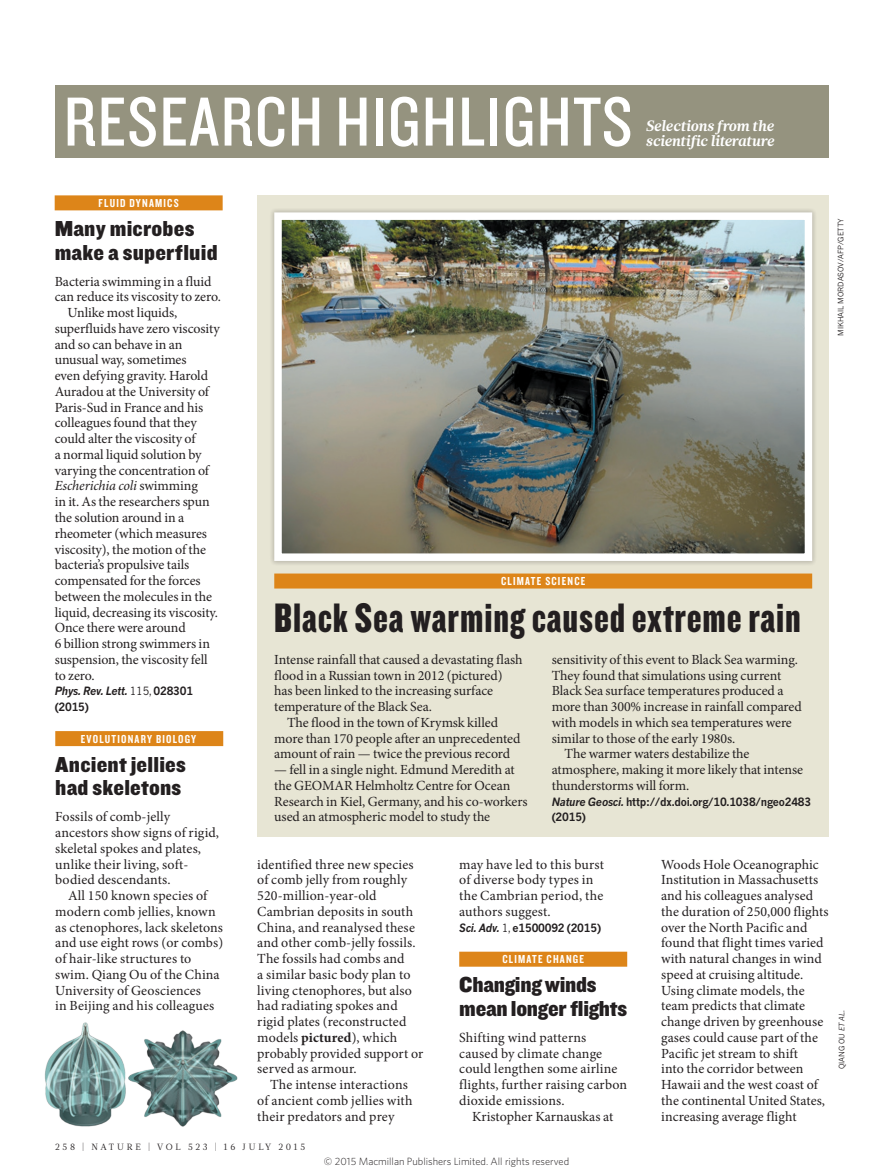
<style>
.page{position:relative;width:893px;height:1174px;background:#fff}
.page>*{position:absolute;margin:0;border:0;box-sizing:border-box;transform-origin:0 0}
.t1{font:72px "Knockout 29 Junior Ltweight";letter-spacing:.02em;color:#fff}
.BRIEFS_BOX_HEAD{font:42.75px "Knockout 69 Full Liteweight";letter-spacing:.02em;color:#231f20}
.RES_HIGH_HEAD_15{font:22.5px/23.7px "Knockout 71 Full Middlewt";letter-spacing:.01em;color:#231f20}
.RES_HIGH_HEAD_15-2{font:22.5px/23.7px "Knockout 71 Full Middlewt";letter-spacing:-.01em;color:#231f20}
.t2{font:italic 700 15px/15px "Glosa Math";letter-spacing:-.005em;color:#fff}
.BODY_TEXT_R_L_INDENT{font:13.95px/15.8px "Minion Pro";color:#231f20}
.BODY_TEXT_R_L_1ST_PA{font:13.95px/15.8px "Minion Pro";letter-spacing:.005em;color:#231f20}
.BRIEFS_SUBJECT_STRAP{font:12px "Knockout 49 Liteweight";letter-spacing:.1em;color:#fff}
.BRIEFS_PAPER{font:700 11.25px/15.8px "News Gothic MTOT";letter-spacing:-.02em;color:#231f20;scale:.95 1}
.BRIEFS_PAPER-2{font:italic 700 11.25px/15.8px "News Gothic MTOT";letter-spacing:-.02em;color:#231f20;scale:.95 1}
.t3{font:300 10.5px "Whitney";color:#231f20}
.t4{font:9px "Glosa Math";letter-spacing:.3em;color:#231f20}
.PIC_CREDIT{font:7.5px "News Gothic MTOT";color:#231f20}
.s1{font-style:italic}
.s2{font-weight:400;font-style:normal}
.s3{font-style:normal}
.s4{font-weight:700}
.s5{font-weight:400}
</style>
<div class="page">
<div style="left:257px;top:195px;width:572px;height:642px;background:#e7e5d4"></div>
<div style="left:269px;top:208px;width:548px;height:357px;background:#231f20;opacity:.25"></div>
<img style="left:283px;top:221px;width:520px;height:331px">
<div style="left:274px;top:212px;width:538px;height:349px;border:8px solid #fff"></div>
<div style="left:274px;top:573px;width:538px;height:15px;background:#dd8519"></div>
<div style="left:55px;top:195px;width:168px;height:15px;background:#dd8519"></div>
<div style="left:55px;top:731px;width:168px;height:15px;background:#dd8519"></div>
<div style="left:459px;top:951px;width:168px;height:15px;background:#dd8519"></div>
<img style="left:44px;top:1022px;width:82px;height:105px">
<img style="left:128px;top:1030px;width:110px;height:97px">
<div style="left:55px;top:85px;width:774px;height:72px;background:#95937f"></div>
<h1 class="t1" style="left:64px;top:75px;width:570px">RESEARCH HIGHLIGHTS</h1>
<p class="t2" style="left:646px;top:118px;width:130px">Selections from the scientific literature</p>
<p class="BRIEFS_SUBJECT_STRAP" style="left:99px;top:195px;width:82px">FLUID DYNAMICS</p>
<p class="RES_HIGH_HEAD_15" style="left:55px;top:216px;width:164px">Many microbes make a superfluid</p>
<p class="BODY_TEXT_R_L_1ST_PA" style="left:55px;top:273px;width:168px">Bacteria swimming in a fluid can reduce its viscosity to zero.</p>
<p class="BODY_TEXT_R_L_INDENT" style="left:55px;top:305px;width:167px;text-indent:13px">Unlike most liquids, superfluids have zero viscosity and so can behave in an unusual way, sometimes<br>even defying gravity. Harold<br>Auradou at the University of<br>Paris-Sud in France and his colleagues found that they could alter the viscosity of<br>a normal liquid solution by varying the concentration of<br><span class="s1">Escherichia coli</span> swimming<br>in it. As the researchers spun the solution around in a rheometer (which measures viscosity), the motion of the bacteria’s propulsive tails compensated for the forces between the molecules in the liquid, decreasing its viscosity.<br>Once there were around<br>6 billion strong swimmers in suspension, the viscosity fell to zero.</p>
<p class="BRIEFS_PAPER-2" style="left:55px;top:683px;width:147px">Phys. Rev. Lett. <span class="s2">115,</span> <span class="s3">028301 (2015)</span></p>
<p class="BRIEFS_SUBJECT_STRAP" style="left:81px;top:731px;width:117px">EVOLUTIONARY BIOLOGY</p>
<p class="RES_HIGH_HEAD_15" style="left:55px;top:751px;width:132px">Ancient jellies had skeletons</p>
<p class="BODY_TEXT_R_L_1ST_PA" style="left:55px;top:809px;width:165px">Fossils of comb-jelly ancestors show signs of rigid, skeletal spokes and plates, unlike their living, soft&shy;bodied descendants.</p>
<p class="BODY_TEXT_R_L_INDENT" style="left:55px;top:888px;width:169px;text-indent:13px">All 150 known species of modern comb jellies, known as ctenophores, lack skeletons and use eight rows (or combs) of hair-like structures to swim. Qiang Ou of the China<br>University of Geosciences<br>in Beijing and his colleagues</p>
<p class="BRIEFS_SUBJECT_STRAP" style="left:501px;top:573px;width:86px">CLIMATE SCIENCE</p>
<p class="BRIEFS_BOX_HEAD" style="left:274px;top:591px;width:528px">Black Sea warming caused extreme rain</p>
<p class="BODY_TEXT_R_L_1ST_PA" style="left:274px;top:651px;width:250px">Intense rainfall that caused a devastating flash flood in a Russian town in 2012 (pictured) has been linked to the increasing surface temperature of the Black Sea.</p>
<p class="BODY_TEXT_R_L_INDENT" style="left:274px;top:714px;width:248px;text-indent:13px">The flood in the town of Krymsk killed more than 170 people after an unprecedented amount of rain — twice the previous record</p>
<p class="BODY_TEXT_R_L_INDENT" style="left:274px;top:762px;width:255px">— fell in a single night. Edmund Meredith at the GEOMAR Helmholtz Centre for Ocean Research in Kiel, Germany, and his co-workers used an atmospheric model to study the</p>
<p class="BODY_TEXT_R_L_INDENT" style="left:552px;top:651px;width:252px">sensitivity of this event to Black Sea warming.<br>They found that simulations using current Black Sea surface temperatures produced a more than 300% increase in rainfall compared with models in which sea temperatures were similar to those of the early 1980s.</p>
<p class="BODY_TEXT_R_L_INDENT" style="left:552px;top:746px;width:253px;text-indent:13px">The warmer waters destabilize the atmosphere, making it more likely that intense thunderstorms will form.</p>
<p class="BRIEFS_PAPER" style="left:552px;top:793px;width:275px"><span class="s1">Nature Geosci.</span> http://dx.doi.org/10.1038/ngeo2483 (2015)</p>
<p class="BODY_TEXT_R_L_INDENT" style="left:257px;top:856px;width:168px">identified three new species of comb jelly from roughly<br>520-million-year-old<br>Cambrian deposits in south<br>China, and reanalysed these and other comb-jelly fossils.<br>The fossils had combs and<br>a similar basic body plan to living ctenophores, but also had radiating spokes and rigid plates (reconstructed models <span class="s4">pictured</span>), which probably provided support or served as armour.</p>
<p class="BODY_TEXT_R_L_INDENT" style="left:257px;top:1077px;width:157px;text-indent:13px">The intense interactions of ancient comb jellies with their predators and prey</p>
<p class="BODY_TEXT_R_L_INDENT" style="left:459px;top:856px;width:146px">may have led to this burst of diverse body types in the Cambrian period, the authors suggest.</p>
<p class="BRIEFS_PAPER" style="left:459px;top:919px;width:151px"><span class="s1">Sci. Adv.</span> <span class="s5">1,</span> e1500092 (2015)</p>
<p class="BRIEFS_SUBJECT_STRAP" style="left:502px;top:951px;width:83px">CLIMATE CHANGE</p>
<p class="RES_HIGH_HEAD_15-2" style="left:459px;top:972px;width:169px">Changing winds mean longer flights</p>
<p class="BODY_TEXT_R_L_1ST_PA" style="left:459px;top:1029px;width:169px">Shifting wind patterns caused by climate change could lengthen some airline flights, further raising carbon dioxide emissions.</p>
<p class="BODY_TEXT_R_L_INDENT" style="left:472px;top:1108px;width:143px">Kristopher Karnauskas at</p>
<p class="BODY_TEXT_R_L_INDENT" style="left:661px;top:856px;width:169px">Woods Hole Oceanographic<br>Institution in Massachusetts and his colleagues analysed the duration of 250,000 flights over the North Pacific and found that flight times varied with natural changes in wind speed at cruising altitude.<br>Using climate models, the team predicts that climate change driven by greenhouse gases could cause part of the<br>Pacific jet stream to shift<br>into the corridor between<br>Hawaii and the west coast of the continental United States, increasing average flight</p>
<p class="t4" style="left:55px;top:1141px;width:251px">258 | NATURE | VOL 523 | 16 JULY 2015</p>
<p class="t3" style="left:324px;top:1154px;width:247px">© 2015 Macmillan Publishers Limited. All rights reserved</p>
<p class="PIC_CREDIT" style="left:836px;top:336px;width:119px;rotate:-90deg">MIKHAIL MORDASOV/AFP/GETTY</p>
<p class="PIC_CREDIT" style="left:837px;top:1069px;width:60px;rotate:-90deg">QIANG OU <span class="s1">ET AL</span>.</p>
</div>
